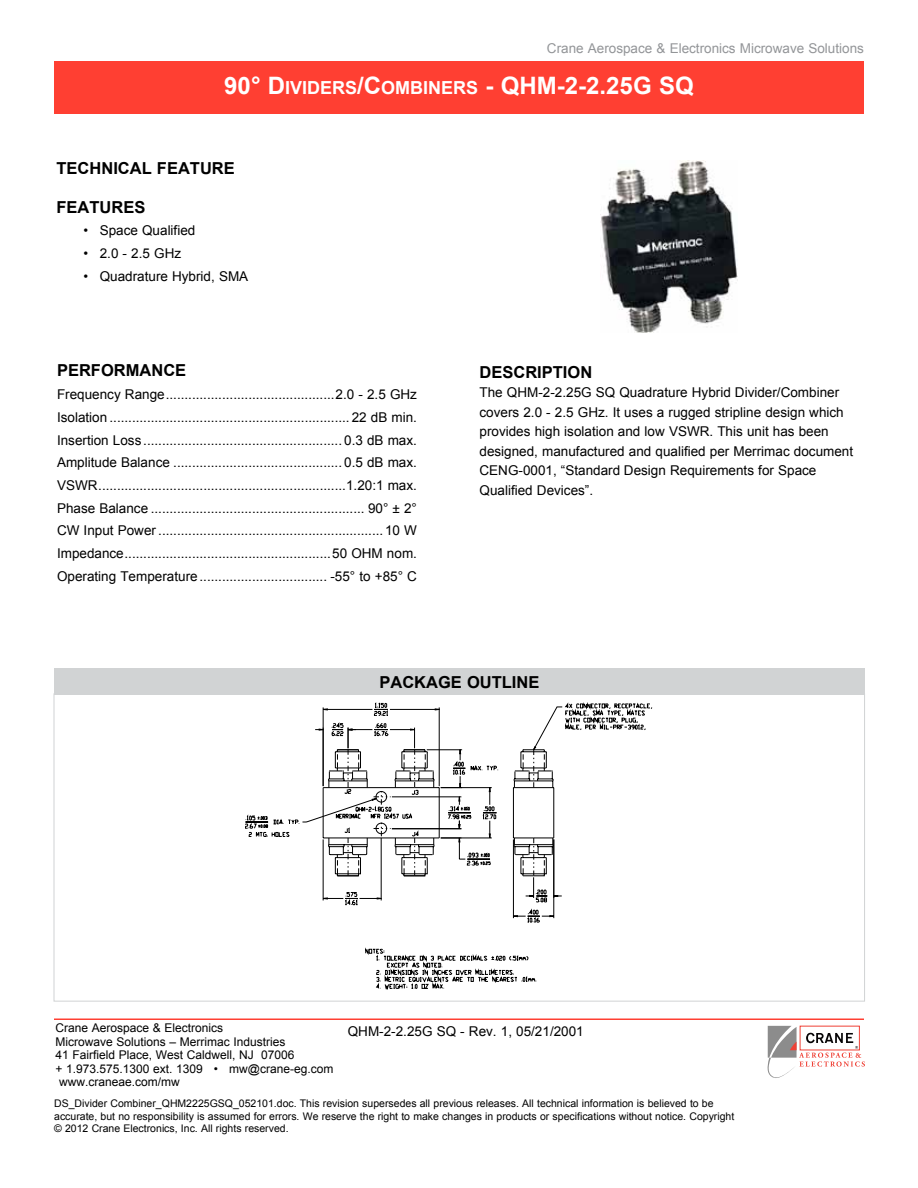
<style>
.page{position:relative;width:918px;height:1188px;background:#fff}
.page>*{position:absolute;margin:0;border:0;box-sizing:border-box;transform-origin:0 0}
.t1{font:700 18px "Arial";color:#fff}
.t2{font:700 16.5px "Arial";color:#000}
.t3{font:13.5px/22.8px "Arial";color:#000}
.t4{font:13.5px "Arial";color:#939598}
.t5{font:12px "Arial";color:#000}
.t6{font:10.5px/12.6px "Arial";color:#000}
.s1{font-size:24px}
</style>
<div class="page">
<img style="left:601px;top:161px;width:136px;height:172px">
<svg style="left:365px;top:702px;width:287px;height:288px"></svg>
<svg style="left:563px;top:724px;width:83px;height:113px"></svg>
<svg style="left:245px;top:702px;width:318px;height:221px"></svg>
<div style="left:54px;top:668px;width:811px;height:27px;background:#d1d3d4"></div>
<hr style="left:54px;top:1018px;width:810px;height:2px;background:#ff3f32">
<svg style="left:767px;top:1026px;width:98px;height:52px"></svg>
<div style="left:54px;top:61px;width:810px;height:53px;background:#ff3f32"></div>
<p class="t4" style="left:547px;top:40px;width:318px">Crane Aerospace &amp; Electronics Microwave Solutions</p>
<h1 class="t1" style="left:224px;top:76px;width:471px"><span class="s1">90° D</span>IVIDERS<span class="s1">/C</span>OMBINERS <span class="s1">- QHM-2-2.25G SQ</span></h1>
<p class="t2" style="left:57px;top:157px;width:180px">TECHNICAL FEATURE</p>
<p class="t2" style="left:57px;top:196px;width:90px">FEATURES</p>
<p class="t3" style="left:84px;top:219px;width:113px">• Space Qualified</p>
<p class="t3" style="left:84px;top:242px;width:99px">• 2.0 - 2.5 GHz</p>
<p class="t3" style="left:84px;top:265px;width:166px">• Quadrature Hybrid, SMA</p>
<p class="t2" style="left:57px;top:360px;width:12px">PER</p>
<p class="t2" style="left:91px;top:360px;width:73px">FORMANCE</p>
<p class="t3" style="left:57px;top:383px;width:362px;text-align:justify">Frequency Range.............................................2.0 - 2.5 GHz Isolation ................................................................ 22 dB min.<br>Insertion Loss ..................................................... 0.3 dB max.<br>Amplitude Balance ............................................. 0.5 dB max.<br>VSWR..................................................................1.20:1 max.<br>Phase Balance ......................................................... 90° ± 2° CW Input Power ............................................................10 W Impedance.......................................................50 Ohm nom.<br>Operating Temperature.................................. -55° to +85° C</p>
<p class="t2" style="left:480px;top:361px;width:114px">DESCRIPTION</p>
<p class="t3" style="left:480px;top:383px;width:375px;line-height:19.5px">The QHM-2-2.25G SQ Quadrature Hybrid Divider/Combiner covers 2.0 - 2.5 GHz. It uses a rugged stripline design which provides high isolation and low VSWR. This unit has been designed, manufactured and qualified per Merrimac document CENG-0001, “Standard Design Requirements for Space Qualified Devices”.</p>
<p class="t2" style="left:379px;top:671px;width:99px">PACKAGE OUTLINE</p>
<p class="t5" style="left:56px;top:1020px;width:169px">Crane Aerospace &amp; Electronics</p>
<p class="t5" style="left:56px;top:1034px;width:232px">Microwave Solutions – Merrimac Industries</p>
<p class="t5" style="left:56px;top:1047px;width:241px">41 Fairfield Place, West Caldwell, NJ 07006</p>
<p class="t5" style="left:56px;top:1061px;width:279px">+ 1.973.575.1300 ext. 1309 • mw@crane-eg.com</p>
<p class="t5" style="left:59px;top:1074px;width:122px">www.craneae.com/mw</p>
<p class="t3" style="left:348px;top:1020px;width:237px">QHM-2-2.25G SQ - Rev. 1, 05/21/2001</p>
<p class="t6" style="left:54px;top:1097px;width:682px">DS_Divider Combiner_QHM2225GSQ_052101.doc. This revision supersedes all previous releases. All technical information is believed to be accurate, but no responsibility is assumed for errors. We reserve the right to make changes in products or specifications without notice. Copyright © 2012 Crane Electronics, Inc. All rights reserved.</p>
</div>
